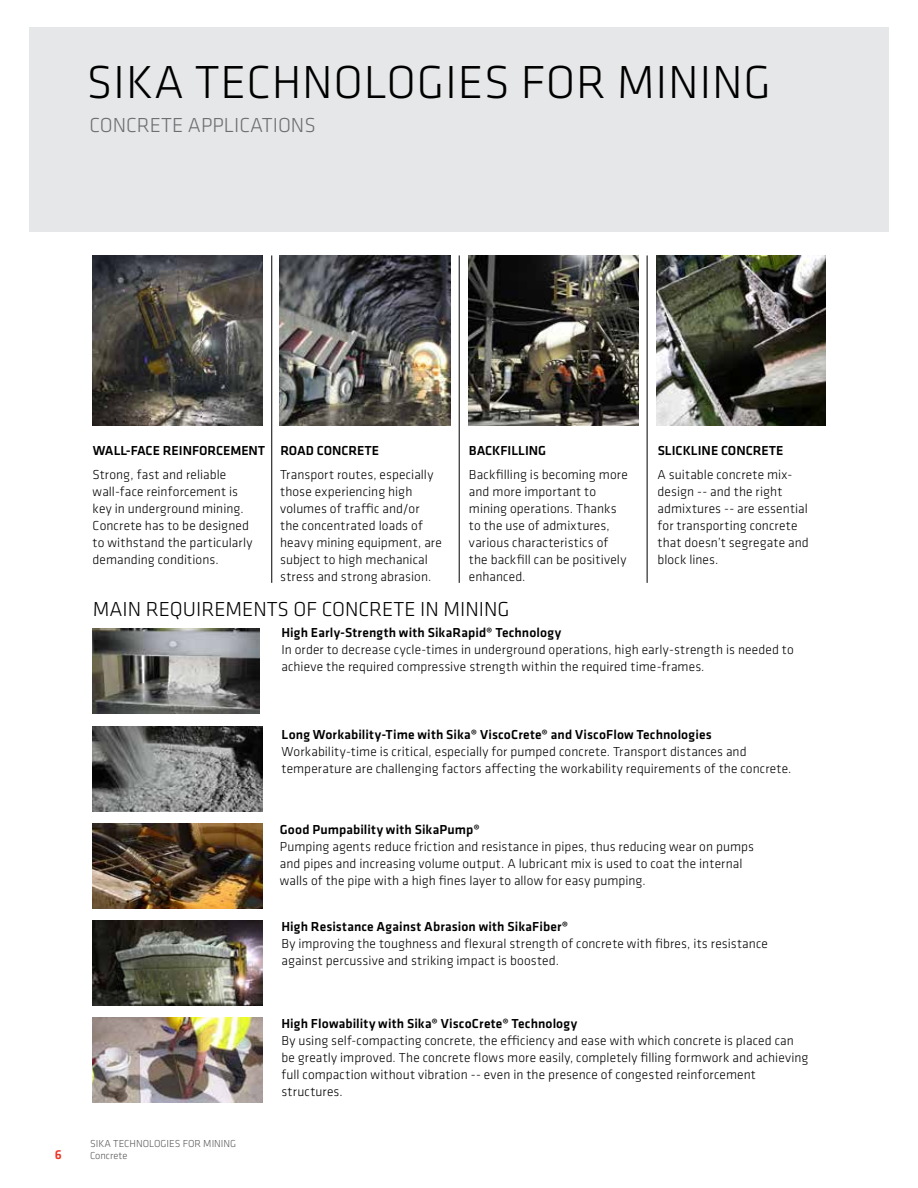
<style>
.page{position:relative;width:918px;height:1188px;background:#fff}
.page>*{position:absolute;margin:0;border:0;box-sizing:border-box;transform-origin:0 0}
.t1{font:300 48px "Klavika";letter-spacing:.015em;color:#000}
.t2{font:300 21px "Klavika";color:#000}
.t3{font:300 21px "Klavika";color:#6d6e71}
.t4{font:300 13.5px/17px "Klavika";letter-spacing:.01em;color:#000}
.t5{font:500 13.5px "Klavika";letter-spacing:.01em;color:#000}
.t6{font:500 13.5px "Klavika";color:#ee3524}
.t7{font:300 10.5px/12.6px "Klavika";color:#58595b}
</style>
<div class="page">
<div style="left:29px;top:28px;width:859px;height:204px;background:#e6e7e8"></div>
<img style="left:92px;top:255px;width:171px;height:171px">
<img style="left:280px;top:255px;width:170px;height:171px">
<img style="left:468px;top:255px;width:170px;height:171px">
<img style="left:657px;top:255px;width:169px;height:171px">
<img style="left:93px;top:1018px;width:170px;height:85px">
<img style="left:93px;top:921px;width:170px;height:85px">
<img style="left:93px;top:824px;width:170px;height:85px">
<img style="left:93px;top:727px;width:170px;height:85px">
<img style="left:93px;top:628px;width:166px;height:85px">
<hr style="left:272px;top:255px;width:1px;height:328px;background:#000">
<hr style="left:459px;top:255px;width:1px;height:328px;background:#000">
<hr style="left:647px;top:255px;width:1px;height:328px;background:#000">
<h1 class="t1" style="left:86px;top:53px;width:686px">SIKA TECHNOLOGIES FOR MINING</h1>
<h2 class="t3" style="left:90px;top:112px;width:228px">CONCRETE APPLICATIONS</h2>
<p class="t5" style="left:93px;top:442px;width:288px">WALL-FACE REINFORCEMENT ROAD CONCRETE</p>
<p class="t5" style="left:469px;top:442px;width:79px">BACKFILLING</p>
<p class="t5" style="left:658px;top:442px;width:127px">SLICKLINE CONCRETE</p>
<p class="t4" style="left:93px;top:466px;width:161px">Strong, fast and reliable wall-face reinforcement is key in underground mining.<br>Concrete has to be designed to withstand the particularly demanding conditions.</p>
<p class="t4" style="left:280px;top:466px;width:163px">Transport routes, especially those experiencing high volumes of traffic and/or<br>the concentrated loads of heavy mining equipment, are subject to high mechanical stress and strong abrasion.</p>
<p class="t4" style="left:469px;top:466px;width:160px">Backfilling is becoming more and more important to mining operations. Thanks to the use of admixtures, various characteristics of the backfill can be positively enhanced.</p>
<p class="t4" style="left:658px;top:466px;width:153px">A suitable concrete mix&shy;design -- and the right admixtures -- are essential for transporting concrete that doesn’t segregate and block lines.</p>
<h2 class="t2" style="left:93px;top:597px;width:418px">MAIN REQUIREMENTS OF CONCRETE IN MINING</h2>
<p class="t5" style="left:281px;top:623px;width:281px">High Early-Strength with SikaRapid® Technology</p>
<p class="t4" style="left:281px;top:641px;width:514px">In order to decrease cycle-times in underground operations, high early-strength is needed to achieve the required compressive strength within the required time-frames.</p>
<p class="t5" style="left:282px;top:725px;width:432px">Long Workability-Time with Sika® ViscoCrete® and ViscoFlow Technologies</p>
<p class="t4" style="left:282px;top:743px;width:512px">Workability-time is critical, especially for pumped concrete. Transport distances and temperature are challenging factors affecting the workability requirements of the concrete.</p>
<p class="t5" style="left:280px;top:820px;width:201px">Good Pumpability with SikaPump®</p>
<p class="t4" style="left:280px;top:838px;width:476px">Pumping agents reduce friction and resistance in pipes, thus reducing wear on pumps and pipes and increasing volume output. A lubricant mix is used to coat the internal walls of the pipe with a high fines layer to allow for easy pumping.</p>
<p class="t5" style="left:281px;top:917px;width:288px">High Resistance Against Abrasion with SikaFiber®</p>
<p class="t4" style="left:281px;top:935px;width:488px">By improving the toughness and flexural strength of concrete with fibres, its resistance against percussive and striking impact is boosted.</p>
<p class="t6" style="left:55px;top:1146px;width:9px">6</p>
<p class="t7" style="left:90px;top:1137px;width:148px">SIKA TECHNOLOGIES FOR MINING<br>Concrete</p>
<p class="t5" style="left:281px;top:1014px;width:297px">High Flowability with Sika® ViscoCrete® Technology</p>
<p class="t4" style="left:281px;top:1032px;width:529px">By using self-compacting concrete, the efficiency and ease with which concrete is placed can be greatly improved. The concrete flows more easily, completely filling formwork and achieving full compaction without vibration -- even in the presence of congested reinforcement structures.</p>
</div>
